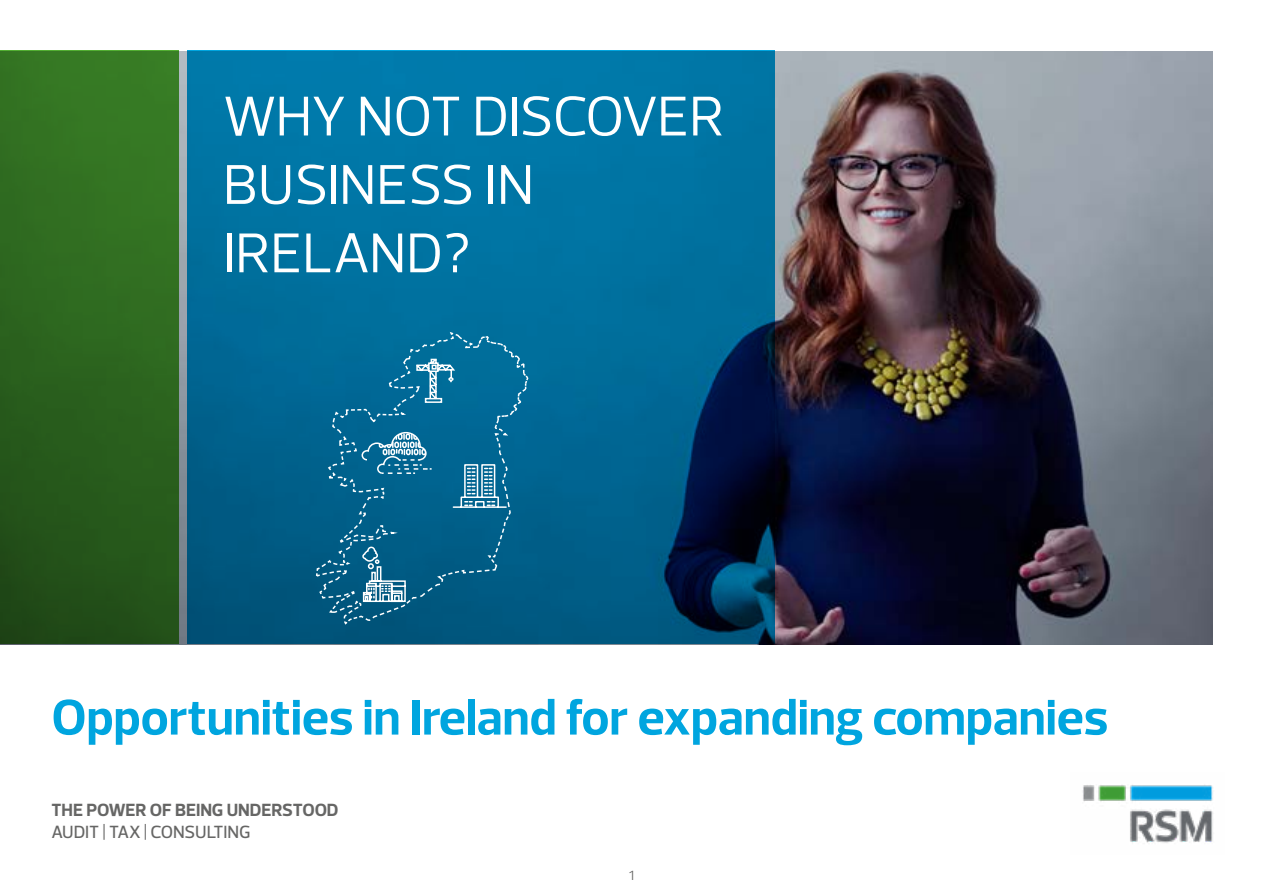
<style>
.page{position:relative;width:1263px;height:893px;background:#fff}
.page>*{position:absolute;margin:0;border:0;box-sizing:border-box;transform-origin:0 0}
.t1{font:57px/68.4px "Prelo";letter-spacing:-.01em;color:#fff}
.t2{font:700 51px "Prelo";color:#00a5df}
.t3{font:700 18px "Prelo";color:#666665}
.t4{font:500 18px "Prelo";letter-spacing:-.01em;color:#666665}
.t5{font:13.5px "Prelo";color:#666665}
</style>
<div class="page">
<img style="left:0;top:51px;width:1212px;height:593px">
<div style="left:0;top:50px;width:179px;height:593px;background:linear-gradient(to bottom,#387d25,#214c18)"></div>
<svg style="left:188px;top:50px;width:587px;height:593px;background:#006591"></svg>
<img style="left:1082px;top:785px;width:131px;height:58px">
<svg style="left:315px;top:331px;width:197px;height:295px;background:#04658f"></svg>
<svg style="left:465px;top:335px;width:65px;height:95px;background:#09719d"></svg>
<svg style="left:319px;top:523px;width:93px;height:98px;background:#1f6e91"></svg>
<svg style="left:445px;top:456px;width:66px;height:120px;background:#197096"></svg>
<svg style="left:383px;top:357px;width:74px;height:58px;background:#227ea5"></svg>
<svg style="left:361px;top:431px;width:72px;height:44px;background:#3483a7"></svg>
<p class="t1" style="left:223px;top:82px;width:503px">WHY NOT DISCOVER<br>BUSINESS IN<br>IRELAND?</p>
<p class="t2" style="left:51px;top:686px;width:1058px">Opportunities in Ireland for expanding companies</p>
<p class="t3" style="left:51px;top:799px;width:289px">THE POWER OF BEING UNDERSTOOD</p>
<p class="t4" style="left:51px;top:821px;width:201px">AUDIT | TAX | CONSULTING</p>
<p class="t5" style="left:629px;top:867px;width:6px">1</p>
</div>
